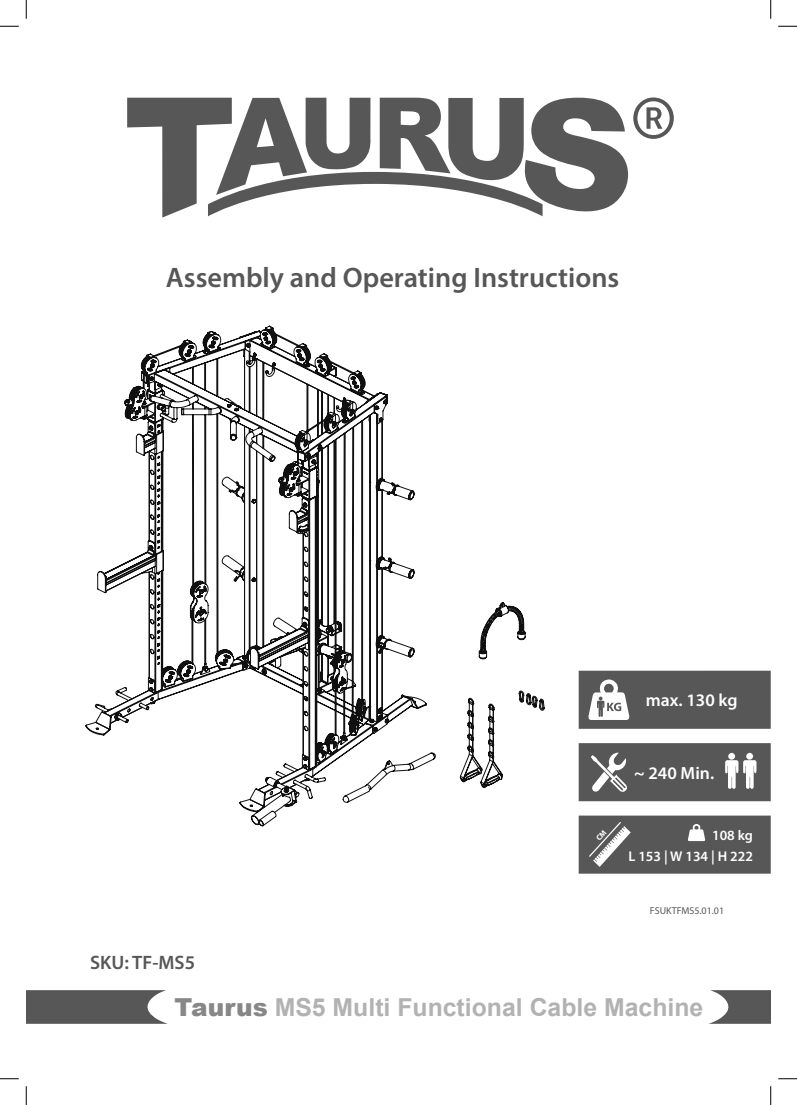
<style>
.page{position:relative;width:797px;height:1105px;background:#fff}
.page>*{position:absolute;margin:0;border:0;box-sizing:border-box;transform-origin:0 0}
.Einf__Abs{font:600 28.25px "Myriad Pro";color:#575757}
.Taurus_Footer_DB{font:700 24.75px "Arial";color:#b2b2b2}
.Einf__Abs-2{font:600 19.5px "Myriad Pro";color:#575757}
.Einf__Abs-3{font:600 17.62px "Myriad Pro";color:#fff}
.Einf__Abs-4{font:600 14.12px "Myriad Pro";color:#fff}
.t1{font:10px "Myriad Pro";color:#575757}
.s1{font-weight:900;color:#878787}
</style>
<div class="page">
<svg style="left:85px;top:325px;width:460px;height:502px"></svg>
<svg style="left:127px;top:97px;width:546px;height:121px"></svg>
<svg style="left:709px;top:990px;width:61px;height:34px"></svg>
<svg style="left:26px;top:990px;width:142px;height:34px;background:#696969"></svg>
<div style="left:578px;top:671px;width:192px;height:58px;background:#575757"></div>
<div style="left:578px;top:743px;width:192px;height:58px;background:#575757"></div>
<div style="left:578px;top:815px;width:192px;height:59px;background:#575757"></div>
<svg style="left:588px;top:679px;width:41px;height:41px"></svg>
<svg style="left:591px;top:753px;width:36px;height:39px"></svg>
<svg style="left:688px;top:824px;width:17px;height:17px"></svg>
<svg style="left:725px;top:753px;width:31px;height:36px"></svg>
<svg style="left:0;top:25px;width:19px;height:2px"></svg>
<svg style="left:778px;top:25px;width:19px;height:2px"></svg>
<svg style="left:0;top:1078px;width:19px;height:1px"></svg>
<svg style="left:778px;top:1078px;width:19px;height:1px"></svg>
<svg style="left:25px;top:0;width:2px;height:19px"></svg>
<svg style="left:25px;top:1086px;width:2px;height:19px"></svg>
<svg style="left:770px;top:0;width:1px;height:19px"></svg>
<svg style="left:770px;top:1086px;width:1px;height:19px"></svg>
<svg style="left:589px;top:822px;width:41px;height:45px"></svg>
<p class="Einf__Abs" style="left:166px;top:260px;width:455px">Assembly and Operating Instructions</p>
<p class="Einf__Abs-2" style="left:90px;top:950px;width:107px">SKU: TF-MS5</p>
<p class="Einf__Abs-3" style="left:645px;top:689px;width:93px">max. 130 kg</p>
<p class="Einf__Abs-3" style="left:634px;top:762px;width:81px">~ 240 Min.</p>
<p class="Einf__Abs-4" style="left:712px;top:826px;width:42px">108 kg</p>
<p class="Einf__Abs-4" style="left:628px;top:848px;width:126px">L 153 | W 134 | H 222</p>
<p class="t1" style="left:650px;top:905px;width:76px">FSUKTFMS5.01.01</p>
<p class="Taurus_Footer_DB" style="left:175px;top:990px;width:530px"><span class="s1">Taurus</span> MS5 Multi Functional Cable Machine</p>
</div>
